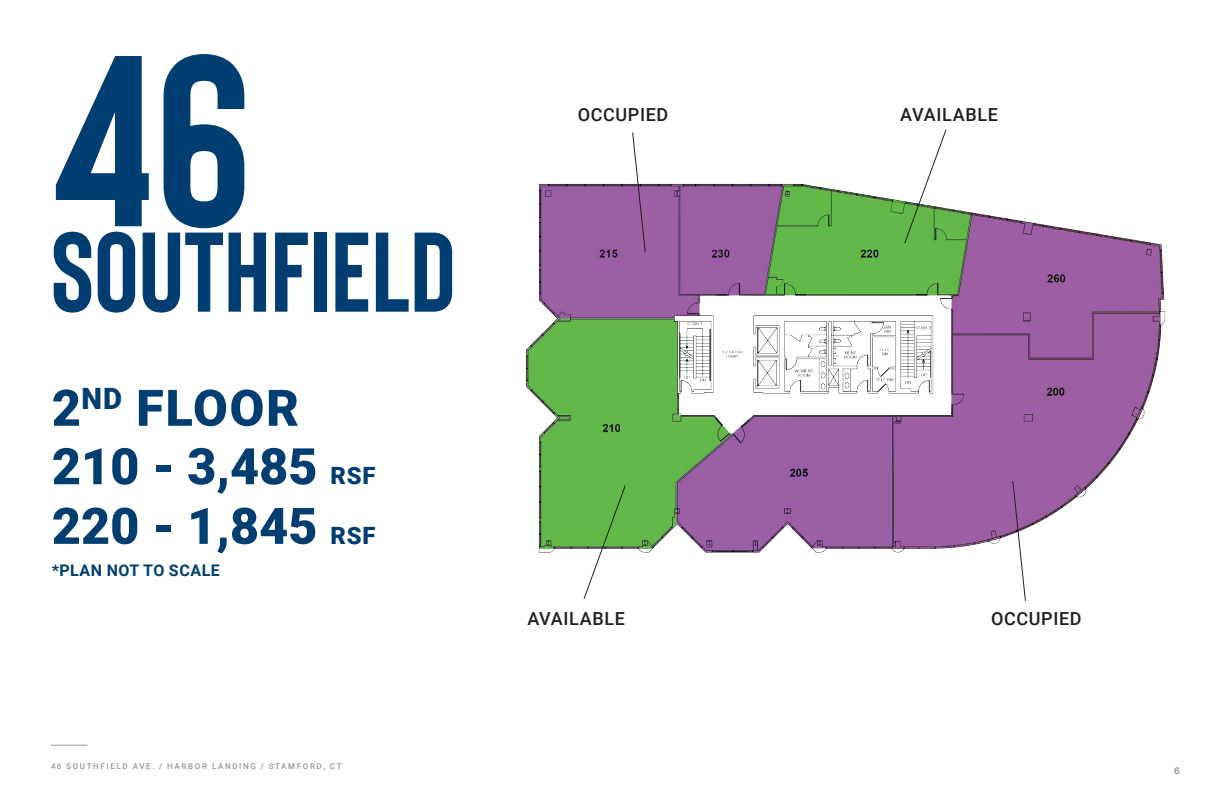
<style>
.page{position:relative;width:1224px;height:792px;background:#fff}
.page>*{position:absolute;margin:0;border:0;box-sizing:border-box;transform-origin:0 0}
.t1{font:700 243.2px "Bison";color:#003d71}
.t2{font:700 113px "Bison";color:#003d71}
.Page_Title{font:900 50.4px "Roboto";color:#003d71}
.Page_Copy{font:500 18px "Roboto";letter-spacing:.035em;color:#231f20}
.Page_Title-2{font:700 16px "Roboto";letter-spacing:.035em;color:#003d71}
.t3{font:600 10px "Acumin Pro";color:#939598}
.t4{font:500 8px "Roboto";letter-spacing:.205em;color:#939598}
.s1{font-size:23.8px}
</style>
<div class="page">
<hr style="left:51px;top:745px;width:37px;height:1px;background:#939598">
<img style="left:526px;top:183px;width:640px;height:370px">
<svg style="left:583px;top:484px;width:44px;height:115px"></svg>
<svg style="left:904px;top:129px;width:43px;height:115px"></svg>
<svg style="left:1012px;top:480px;width:15px;height:121px"></svg>
<svg style="left:632px;top:132px;width:14px;height:122px"></svg>
<p class="t1" style="left:51px;top:9px;width:201px">46</p>
<p class="t2" style="left:51px;top:211px;width:406px">SOUTHFIELD</p>
<p class="Page_Title" style="left:52px;top:373px;width:249px">2<sup>ND</sup> FLOOR</p>
<p class="Page_Title" style="left:52px;top:431px;width:325px">210 - 3,485 <span class="s1">RSF</span></p>
<p class="Page_Title" style="left:52px;top:491px;width:325px">220 - 1,845 <span class="s1">RSF</span></p>
<p class="Page_Title-2" style="left:52px;top:559px;width:170px">*PLAN NOT TO SCALE</p>
<p class="t4" style="left:51px;top:761px;width:292px">46 SOUTHFIELD AVE. / HARBOR LANDING / STAMFORD, CT</p>
<p class="Page_Copy" style="left:578px;top:102px;width:92px">OCCUPIED</p>
<p class="Page_Copy" style="left:527px;top:606px;width:99px">AVAILABLE</p>
<p class="Page_Copy" style="left:900px;top:102px;width:99px">AVAILABLE</p>
<p class="Page_Copy" style="left:991px;top:606px;width:92px">OCCUPIED</p>
<p class="t3" style="left:1174px;top:764px;width:7px">6</p>
</div>
